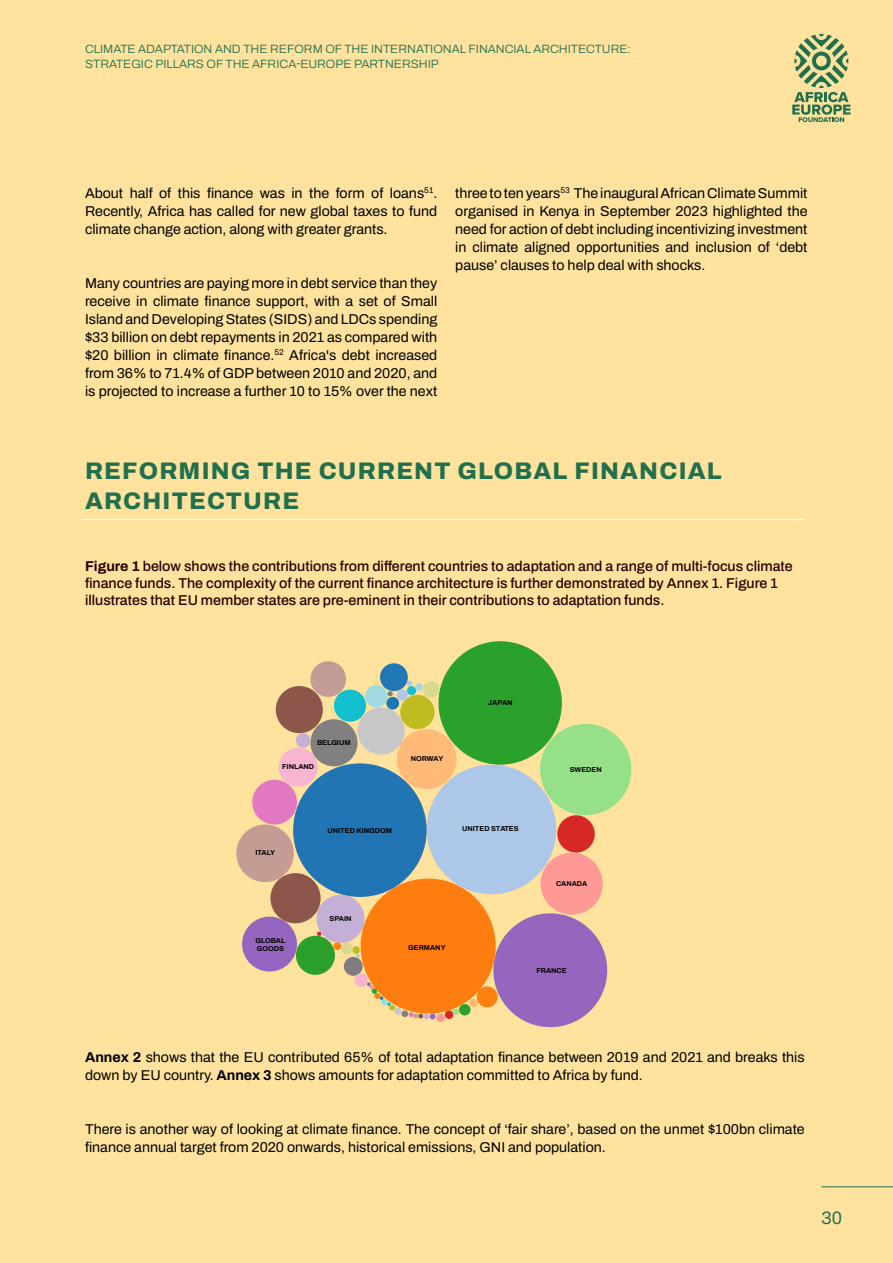
<style>
.page{position:relative;width:893px;height:1263px;background:#fee29e}
.page>*{position:absolute;margin:0;border:0;box-sizing:border-box;transform-origin:0 0}
.t1{font:800 24px/30px "Archivo";letter-spacing:.05em;color:#21704d}
.t2{font:18px "Archivo";color:#21704d}
.t3{font:14.25px/18px "Archivo";color:#000;text-align:justify}
.t4{font:500 14.25px/17.1px "Archivo";color:#210000}
.t5{font:300 12px/15px "Archivo";color:#21704e}
.t6{font:700 7.2px/7.8px "Archivo";color:#000}
.s1{font-weight:700}
</style>
<div class="page">
<hr style="left:821px;top:1186px;width:72px;height:1px;background:#21704d">
<svg style="left:792px;top:34px;width:58px;height:88px"></svg>
<hr style="left:82px;top:519px;width:723px;height:1px;background:#fcffff">
<div style="left:438px;top:641px;width:124px;height:124px;background:#29a12b;border-radius:50%"></div>
<div style="left:397px;top:729px;width:60px;height:60px;background:#ffba78;border-radius:50%"></div>
<div style="left:540px;top:724px;width:91px;height:91px;background:#96e08a;border-radius:50%"></div>
<div style="left:427px;top:765px;width:129px;height:129px;background:#adc7e8;border-radius:50%"></div>
<div style="left:557px;top:815px;width:38px;height:38px;background:#d62926;border-radius:50%"></div>
<div style="left:541px;top:853px;width:62px;height:62px;background:#ff9996;border-radius:50%"></div>
<div style="left:493px;top:913px;width:114px;height:114px;background:#9466bd;border-radius:50%"></div>
<div style="left:361px;top:878px;width:135px;height:135px;background:#ff7d0f;border-radius:50%"></div>
<div style="left:293px;top:763px;width:134px;height:134px;background:#2175b5;border-radius:50%"></div>
<div style="left:316px;top:895px;width:49px;height:48px;background:#c4b0d6;border-radius:50%"></div>
<div style="left:296px;top:936px;width:39px;height:39px;background:#2ba12b;border-radius:50%"></div>
<div style="left:242px;top:917px;width:55px;height:54px;background:#9466bf;border-radius:50%"></div>
<div style="left:270px;top:873px;width:51px;height:50px;background:#8c574a;border-radius:50%"></div>
<div style="left:236px;top:824px;width:58px;height:58px;background:#c49c94;border-radius:50%"></div>
<div style="left:252px;top:780px;width:45px;height:44px;background:#e378c2;border-radius:50%"></div>
<div style="left:358px;top:707px;width:47px;height:47px;background:#c7c7c7;border-radius:50%"></div>
<div style="left:310px;top:719px;width:48px;height:47px;background:#808080;border-radius:50%"></div>
<div style="left:276px;top:686px;width:47px;height:47px;background:#8c574a;border-radius:50%"></div>
<div style="left:279px;top:748px;width:39px;height:39px;background:#f7b5d1;border-radius:50%"></div>
<div style="left:334px;top:690px;width:32px;height:32px;background:#12bfcf;border-radius:50%"></div>
<div style="left:310px;top:661px;width:36px;height:36px;background:#c49c96;border-radius:50%"></div>
<div style="left:380px;top:663px;width:28px;height:28px;background:#1f78b5;border-radius:50%"></div>
<div style="left:400px;top:695px;width:35px;height:34px;background:#bdbd21;border-radius:50%"></div>
<div style="left:365px;top:685px;width:22px;height:22px;background:#9edbe3;border-radius:50%"></div>
<div style="left:386px;top:697px;width:13px;height:13px;background:#1c78b5;border-radius:50%"></div>
<div style="left:423px;top:681px;width:16px;height:17px;background:#dbd98c;border-radius:50%"></div>
<div style="left:407px;top:686px;width:9px;height:9px;background:#17bfcf;border-radius:50%"></div>
<div style="left:397px;top:689px;width:11px;height:11px;background:#b0c7e8;border-radius:50%"></div>
<div style="left:415px;top:683px;width:8px;height:8px;background:#9ed9e3;border-radius:50%"></div>
<svg style="left:388px;top:691px;width:5px;height:5px"></svg>
<svg style="left:407px;top:681px;width:5px;height:5px"></svg>
<div style="left:296px;top:733px;width:14px;height:15px;background:#c7b0d6;border-radius:50%"></div>
<div style="left:477px;top:986px;width:21px;height:21px;background:#ff800f;border-radius:50%"></div>
<div style="left:469px;top:999px;width:9px;height:8px;background:#ffba78;border-radius:50%"></div>
<div style="left:459px;top:1004px;width:12px;height:11px;background:#2ba12b;border-radius:50%"></div>
<svg style="left:453px;top:1009px;width:6px;height:6px"></svg>
<div style="left:445px;top:1010px;width:8px;height:9px;background:#d62626;border-radius:50%"></div>
<div style="left:436px;top:1013px;width:9px;height:9px;background:#ff9996;border-radius:50%"></div>
<svg style="left:409px;top:1012px;width:26px;height:7px"></svg>
<div style="left:344px;top:957px;width:19px;height:19px;background:#807d80;border-radius:50%"></div>
<div style="left:355px;top:973px;width:13px;height:14px;background:#f5b5d1;border-radius:50%"></div>
<svg style="left:333px;top:942px;width:27px;height:16px"></svg>
<svg style="left:317px;top:931px;width:5px;height:5px"></svg>
<div style="left:402px;top:1010px;width:6px;height:7px;background:#808080;border-radius:50%"></div>
<div style="left:394px;top:1008px;width:8px;height:7px;background:#c7c7c7;border-radius:50%"></div>
<svg style="left:367px;top:982px;width:28px;height:28px"></svg>
<p class="t5" style="left:85px;top:41px;width:547px">CLIMATE ADAPTATION AND THE REFORM OF THE INTERNATIONAL FINANCIAL ARCHITECTURE:<br>STRATEGIC PILLARS OF THE AFRICA-EUROPE PARTNERSHIP</p>
<p class="t3" style="left:85px;top:184px;width:354px">About half of this finance was in the form of loans<sup>51</sup>.<br>Recently, Africa has called for new global taxes to fund climate change action, along with greater grants.</p>
<p class="t3" style="left:85px;top:274px;width:354px">Many countries are paying more in debt service than they receive in climate finance support, with a set of Small Island and Developing States (SIDS) and LDCs spending $33 billion on debt repayments in 2021 as compared with $20 billion in climate finance.<sup>52</sup> Africa's debt increased from 36% to 71.4% of GDP between 2010 and 2020, and is projected to increase a further 10 to 15% over the next</p>
<p class="t3" style="left:455px;top:184px;width:354px">three to ten years<sup>53</sup> The inaugural African Climate Summit organised in Kenya in September 2023 highlighted the need for action of debt including incentivizing investment in climate aligned opportunities and inclusion of ‘debt pause’ clauses to help deal with shocks.</p>
<h1 class="t1" style="left:85px;top:455px;width:638px">REFORMING THE CURRENT GLOBAL FINANCIAL<br>ARCHITECTURE</h1>
<p class="t4" style="left:85px;top:557px;width:709px"><span class="s1">Figure 1</span> below shows the contributions from different countries to adaptation and a range of multi-focus climate finance funds. The complexity of the current finance architecture is further demonstrated by Annex 1. Figure 1 illustrates that EU member states are pre-eminent in their contributions to adaptation funds.</p>
<p class="t6" style="left:317px;top:739px;width:35px">BELGIUM</p>
<p class="t6" style="left:282px;top:763px;width:33px">FINLAND</p>
<p class="t6" style="left:411px;top:754px;width:34px">NORWAY</p>
<p class="t6" style="left:488px;top:698px;width:26px">JAPAN</p>
<p class="t6" style="left:570px;top:765px;width:34px">SWEDEN</p>
<p class="t6" style="left:255px;top:848px;width:21px">ITALY</p>
<p class="t6" style="left:255px;top:937px;width:31px">GLOBAL<br>GOODS</p>
<p class="t6" style="left:327px;top:827px;width:66px">UNITED KINGDOM</p>
<p class="t6" style="left:462px;top:825px;width:58px">UNITED STATES</p>
<p class="t6" style="left:329px;top:915px;width:24px">SPAIN</p>
<p class="t6" style="left:408px;top:943px;width:39px">GERMANY</p>
<p class="t6" style="left:556px;top:879px;width:33px">CANADA</p>
<p class="t6" style="left:536px;top:967px;width:32px">FRANCE</p>
<p class="t3" style="left:85px;top:1048px;width:721px"><span class="s1">Annex 2</span> shows that the EU contributed 65% of total adaptation finance between 2019 and 2021 and breaks this down by EU country. <span class="s1">Annex 3</span> shows amounts for adaptation committed to Africa by fund.</p>
<p class="t3" style="left:85px;top:1120px;width:721px">There is another way of looking at climate finance. The concept of ‘fair share’, based on the unmet $100bn climate finance annual target from 2020 onwards, historical emissions, GNI and population.</p>
<p class="t2" style="left:821px;top:1204px;width:22px">30</p>
</div>
